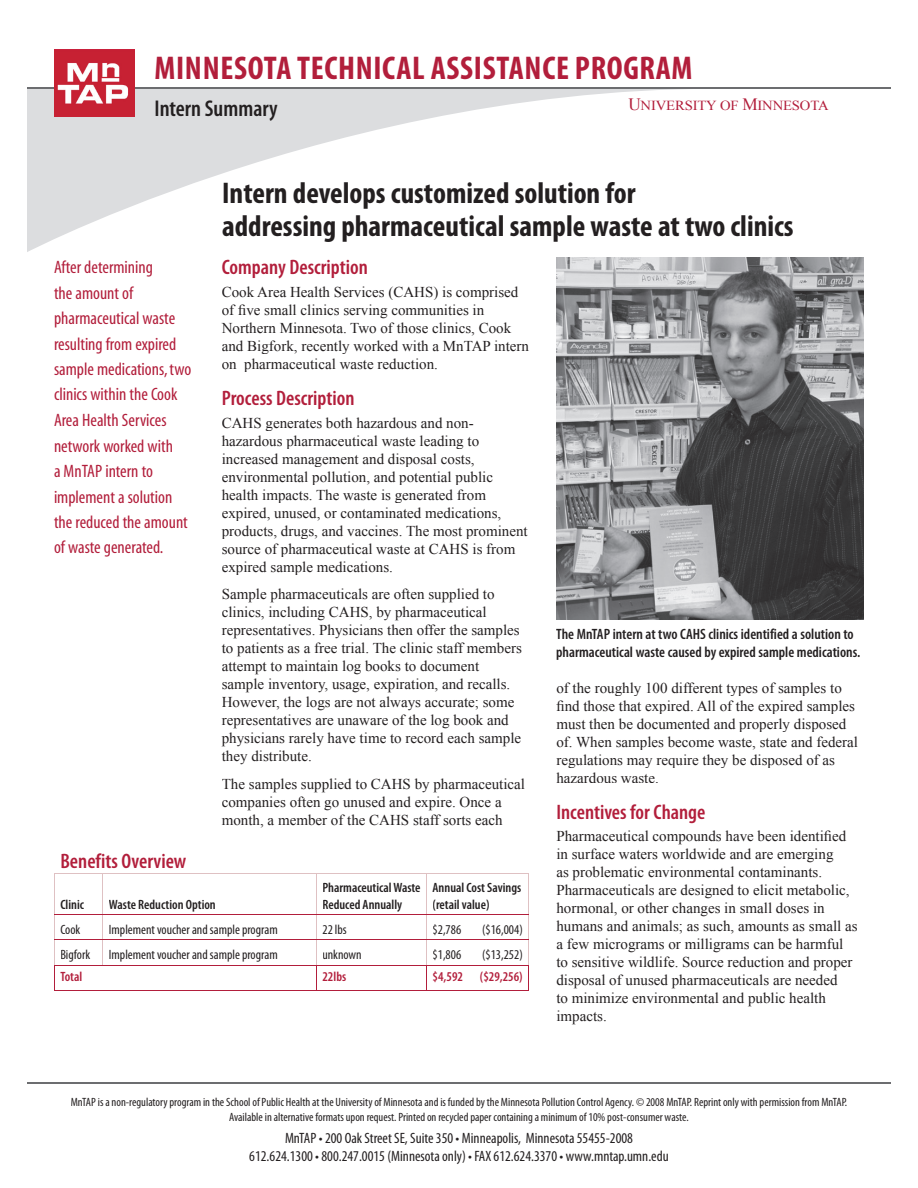
<style>
.page{position:relative;width:918px;height:1188px;background:#fff}
.page>*{position:absolute;margin:0;border:0;box-sizing:border-box;transform-origin:0 0}
.t1{font:700 condensed 33px "Myriad Pro";letter-spacing:.02em;color:#b21e3b}
.t2{font:700 condensed 30px/33px "Myriad Pro";color:#231f20}
.t3{font:600 condensed 22.95px "Myriad Pro";color:#231f20}
.t4{font:600 condensed 21px "Myriad Pro";color:#b21e3b}
.t5{font:18px/25.5px "Myriad MM 400 300";color:#b21e3b}
.t6{font:15px/18px "Times New Roman";color:#231f20}
.t7{font:condensed 15px/18px "Myriad Pro";color:#231f20;text-align:center}
.t8{font:600 condensed 15px/18px "Myriad Pro";color:#231f20}
.t9{font:13.8px "Times New Roman";letter-spacing:-.01em;color:#b21e3b;scale:1.06 1}
.t10{font:condensed 13.5px "Myriad Pro";color:#231f20}
.t11{font:600 condensed 13.5px/16.2px "Myriad Pro";color:#231f20}
.t12{font:600 condensed 13.5px "Myriad Pro";color:#b21e3b}
.t13{font:condensed 12px/14.4px "Myriad Pro";color:#231f20;text-align:center}
.s1{font-size:17.25px}
</style>
<div class="page">
<svg style="left:27px;top:87px;width:707px;height:165px"></svg>
<hr style="left:27px;top:88px;width:864px;height:1px;background:#6c6d70">
<img style="left:54px;top:50px;width:81px;height:66px">
<div style="left:156px;top:100px;width:122px;height:21px;background:#dcdddf"></div>
<hr style="left:27px;top:1082px;width:864px;height:1px;background:#6c6d70">
<hr style="left:54px;top:873px;width:49px;height:1px;background:#dfc1c3">
<hr style="left:54px;top:874px;width:1px;height:41px;background:#dfc1c3">
<hr style="left:103px;top:873px;width:213px;height:1px;background:#dfc1c3">
<hr style="left:103px;top:874px;width:1px;height:40px;background:#dfc1c3">
<hr style="left:316px;top:873px;width:111px;height:1px;background:#dfc1c3">
<hr style="left:316px;top:874px;width:1px;height:40px;background:#dfc1c3">
<hr style="left:427px;top:873px;width:102px;height:1px;background:#dfc1c3">
<hr style="left:426px;top:874px;width:1px;height:40px;background:#dfc1c3">
<hr style="left:528px;top:874px;width:1px;height:41px;background:#dfc1c3">
<hr style="left:55px;top:914px;width:48px;height:1px;background:#b21e3b">
<hr style="left:103px;top:914px;width:213px;height:1px;background:#b21e3b">
<hr style="left:316px;top:914px;width:111px;height:1px;background:#b21e3b">
<hr style="left:427px;top:914px;width:101px;height:1px;background:#b21e3b">
<hr style="left:55px;top:939px;width:48px;height:1px;background:#b21e3b">
<hr style="left:103px;top:939px;width:213px;height:1px;background:#b21e3b">
<hr style="left:316px;top:939px;width:111px;height:1px;background:#b21e3b">
<hr style="left:427px;top:939px;width:101px;height:1px;background:#b21e3b">
<hr style="left:54px;top:965px;width:49px;height:1px;background:#b21e3b">
<svg style="left:54px;top:915px;width:1px;height:75px"></svg>
<hr style="left:103px;top:965px;width:213px;height:1px;background:#b21e3b">
<hr style="left:316px;top:965px;width:111px;height:1px;background:#b21e3b">
<svg style="left:316px;top:915px;width:1px;height:75px"></svg>
<hr style="left:427px;top:965px;width:102px;height:1px;background:#b21e3b">
<svg style="left:426px;top:915px;width:1px;height:75px"></svg>
<svg style="left:528px;top:915px;width:1px;height:75px"></svg>
<hr style="left:54px;top:990px;width:49px;height:1px;background:#b21e3b">
<hr style="left:103px;top:990px;width:213px;height:1px;background:#b21e3b">
<hr style="left:316px;top:990px;width:111px;height:1px;background:#b21e3b">
<hr style="left:427px;top:990px;width:102px;height:1px;background:#b21e3b">
<img style="left:556px;top:257px;width:308px;height:362px">
<h1 class="t1" style="left:154px;top:50px;width:540px">MINNESOTA TECHNICAL ASSISTANCE PROGRAM</h1>
<h3 class="t3" style="left:154px;top:96px;width:125px">Intern Summary</h3>
<p class="t9" style="left:628px;top:96px;width:190px"><span class="s1">U</span>NIVERSITY OF <span class="s1">M</span>INNESOTA</p>
<h2 class="t2" style="left:222px;top:177px;width:573px">Intern develops customized solution for<br>addressing pharmaceutical sample waste at two clinics</h2>
<p class="t5" style="left:54px;top:255px;width:139px">After determining<br>the amount of pharmaceutical waste resulting from expired sample medications, two clinics within the Cook<br>Area Health Services network worked with<br>a MnTAP intern to implement a solution the reduced the amount of waste generated.</p>
<h3 class="t4" style="left:222px;top:256px;width:148px">Company Description</h3>
<p class="t6" style="left:222px;top:283px;width:309px">Cook Area Health Services (CAHS) is comprised of five small clinics serving communities in Northern Minnesota. Two of those clinics, Cook and Bigfork, recently worked with a MnTAP intern on pharmaceutical waste reduction.</p>
<h3 class="t4" style="left:222px;top:387px;width:134px">Process Description</h3>
<p class="t6" style="left:222px;top:413px;width:307px">CAHS generates both hazardous and non&shy;hazardous pharmaceutical waste leading to increased management and disposal costs, environmental pollution, and potential public health impacts. The waste is generated from expired, unused, or contaminated medications, products, drugs, and vaccines. The most prominent source of pharmaceutical waste at CAHS is from expired sample medications.</p>
<p class="t6" style="left:222px;top:585px;width:302px">Sample pharmaceuticals are often supplied to clinics, including CAHS, by pharmaceutical representatives. Physicians then offer the samples to patients as a free trial. The clinic staff members attempt to maintain log books to document sample inventory, usage, expiration, and recalls.<br>However, the logs are not always accurate; some representatives are unaware of the log book and physicians rarely have time to record each sample they distribute.</p>
<p class="t6" style="left:222px;top:775px;width:305px">The samples supplied to CAHS by pharmaceutical companies often go unused and expire. Once a month, a member of the CAHS staff sorts each</p>
<h3 class="t4" style="left:60px;top:849px;width:127px">Benefits Overview</h3>
<p class="t11" style="left:60px;top:896px;width:25px">Clinic</p>
<p class="t11" style="left:109px;top:896px;width:108px">Waste Reduction Option</p>
<p class="t11" style="left:322px;top:880px;width:100px">Pharmaceutical Waste<br>Reduced Annually</p>
<p class="t11" style="left:433px;top:880px;width:90px">Annual Cost Savings (retail value)</p>
<p class="t10" style="left:60px;top:922px;width:21px">Cook</p>
<p class="t10" style="left:109px;top:922px;width:170px">Implement voucher and sample program</p>
<p class="t10" style="left:322px;top:922px;width:26px">22 lbs</p>
<p class="t10" style="left:433px;top:922px;width:30px">$2,786</p>
<p class="t10" style="left:482px;top:922px;width:42px">($16,004)</p>
<p class="t10" style="left:60px;top:947px;width:31px">Bigfork</p>
<p class="t10" style="left:109px;top:947px;width:170px">Implement voucher and sample program</p>
<p class="t10" style="left:322px;top:947px;width:41px">unknown</p>
<p class="t10" style="left:433px;top:947px;width:30px">$1,806</p>
<p class="t10" style="left:482px;top:947px;width:42px">($13,252)</p>
<p class="t12" style="left:60px;top:969px;width:23px">Total</p>
<p class="t12" style="left:322px;top:969px;width:25px">22lbs</p>
<p class="t12" style="left:433px;top:969px;width:92px">$4,592 ($29,256)</p>
<p class="t8" style="left:556px;top:625px;width:306px">The MnTAP intern at two CAHS clinics identified a solution to pharmaceutical waste caused by expired sample medications.</p>
<p class="t6" style="left:556px;top:678px;width:303px">of the roughly 100 different types of samples to find those that expired. All of the expired samples must then be documented and properly disposed of. When samples become waste, state and federal regulations may require they be disposed of as hazardous waste.</p>
<h3 class="t4" style="left:556px;top:801px;width:151px">Incentives for Change</h3>
<p class="t6" style="left:556px;top:827px;width:303px">Pharmaceutical compounds have been identified in surface waters worldwide and are emerging<br>as problematic environmental contaminants.<br>Pharmaceuticals are designed to elicit metabolic, hormonal, or other changes in small doses in humans and animals; as such, amounts as small as a few micrograms or milligrams can be harmful to sensitive wildlife. Source reduction and proper disposal of unused pharmaceuticals are needed<br>to minimize environmental and public health impacts.</p>
<p class="t13" style="left:71px;top:1095px;width:778px">MnTAP is a non-regulatory program in the School of Public Health at the University of Minnesota and is funded by the Minnesota Pollution Control Agency. © 2008 MnTAP. Reprint only with permission from MnTAP.<br>Available in alternative formats upon request. Printed on recycled paper containing a minimum of 10% post-consumer waste.</p>
<p class="t7" style="left:249px;top:1130px;width:421px">MnTAP • 200 Oak Street SE, Suite 350 • Minneapolis, Minnesota 55455-2008<br>612.624.1300 • 800.247.0015 (Minnesota only) • FAX 612.624.3370 • www.mntap.umn.edu</p>
</div>
